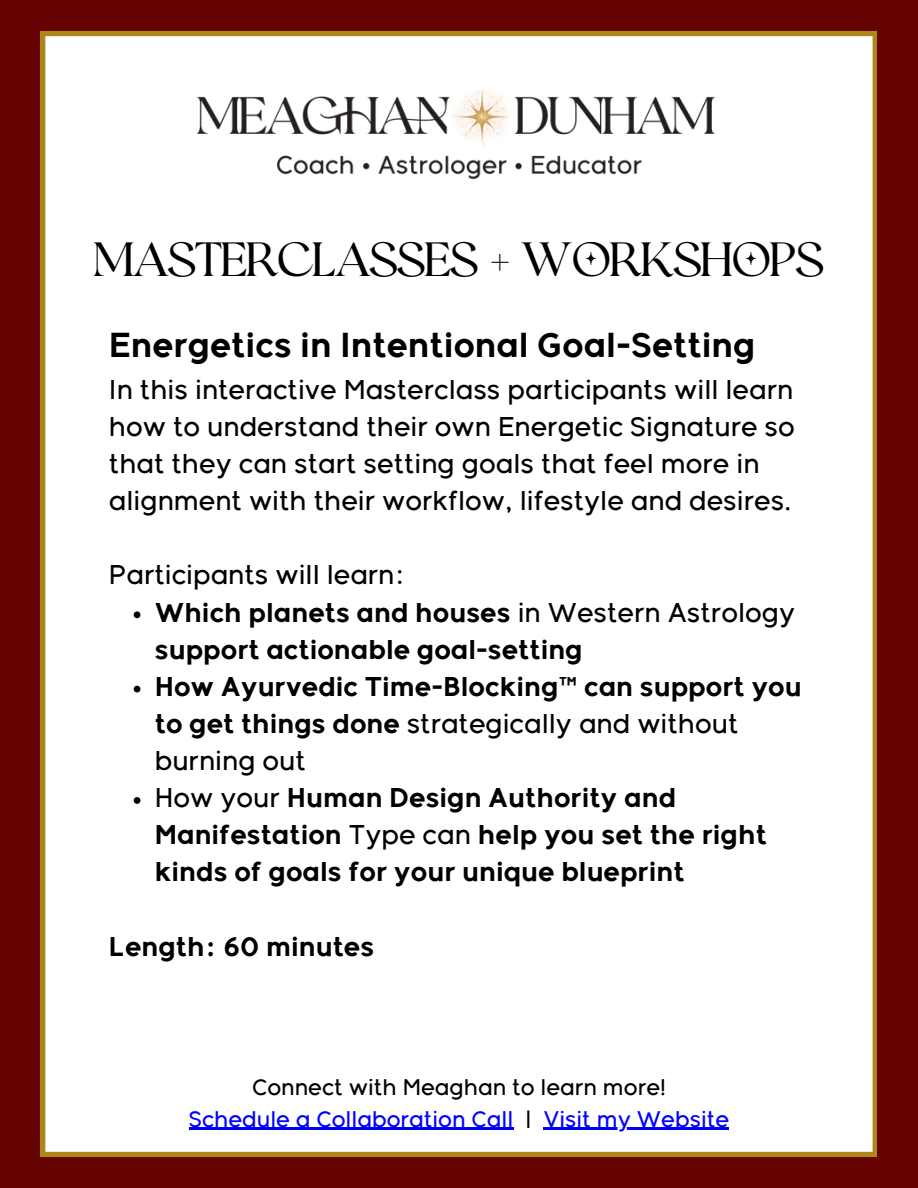
<style>
.page{position:relative;width:918px;height:1188px;background:#660303}
.page>*{position:absolute;margin:0;border:0;box-sizing:border-box;transform-origin:0 0}
.t1{font:48px "Romans Story";letter-spacing:-.035em;color:#000}
.t2{font:700 34.5px "Meticula";color:#000}
.t3{font:700 27px/37.2px "Meticula";color:#000}
.t4{font:500 27px/37.2px "Meticula";color:#000}
.t5{font:500 22.5px "Meticula";color:#00f}
.t6{font:500 22.5px "Meticula";color:#000}
.s1{font-weight:500}
.s2{color:#000}
</style>
<div class="page">
<div style="left:41px;top:32px;width:836px;height:1124px;background:#fff"></div>
<svg style="left:134px;top:611px;width:6px;height:7px"></svg>
<svg style="left:134px;top:686px;width:6px;height:6px"></svg>
<svg style="left:134px;top:797px;width:6px;height:7px"></svg>
<img style="left:175px;top:52px;width:567px;height:165px">
<hr style="left:189px;top:1128px;width:324px;height:2px;background:#00f">
<hr style="left:543px;top:1128px;width:186px;height:2px;background:#00f">
<p class="t1" style="left:94px;top:240px;width:732px">MASTERCLASSES + WORKSHOPS</p>
<p class="t2" style="left:109px;top:331px;width:648px">Energetics in Intentional Goal-Setting</p>
<p class="t4" style="left:109px;top:373px;width:687px">In this interactive Masterclass participants will learn how to understand their own Energetic Signature so that they can start setting goals that feel more in alignment with their workflow, lifestyle and desires.</p>
<h1 class="t4" style="left:109px;top:558px;width:298px">Participants will learn:</h1>
<h2 class="t3" style="left:155px;top:595px;width:642px">Which planets and houses <span class="s1">in Western Astrology </span>support actionable goal-setting</h2>
<h2 class="t3" style="left:155px;top:670px;width:648px">How Ayurvedic Time-Blocking™ can support you to get things done <span class="s1">strategically and without burning out</span></h2>
<p class="t3" style="left:155px;top:781px;width:614px"><span class="s1">How your</span> Human Design Authority and<br>Manifestation <span class="s1">Type can</span> help you set the right kinds of goals for your unique blueprint</p>
<p class="t3" style="left:109px;top:930px;width:267px">Length: 60 minutes</p>
<h2 class="t6" style="left:252px;top:1078px;width:415px">Connect with Meaghan to learn more!</h2>
<p class="t5" style="left:189px;top:1109px;width:344px">Schedule a Collaboration Call <span class="s2">|</span></p>
<p class="t5" style="left:543px;top:1109px;width:187px">Visit my Website</p>
</div>
